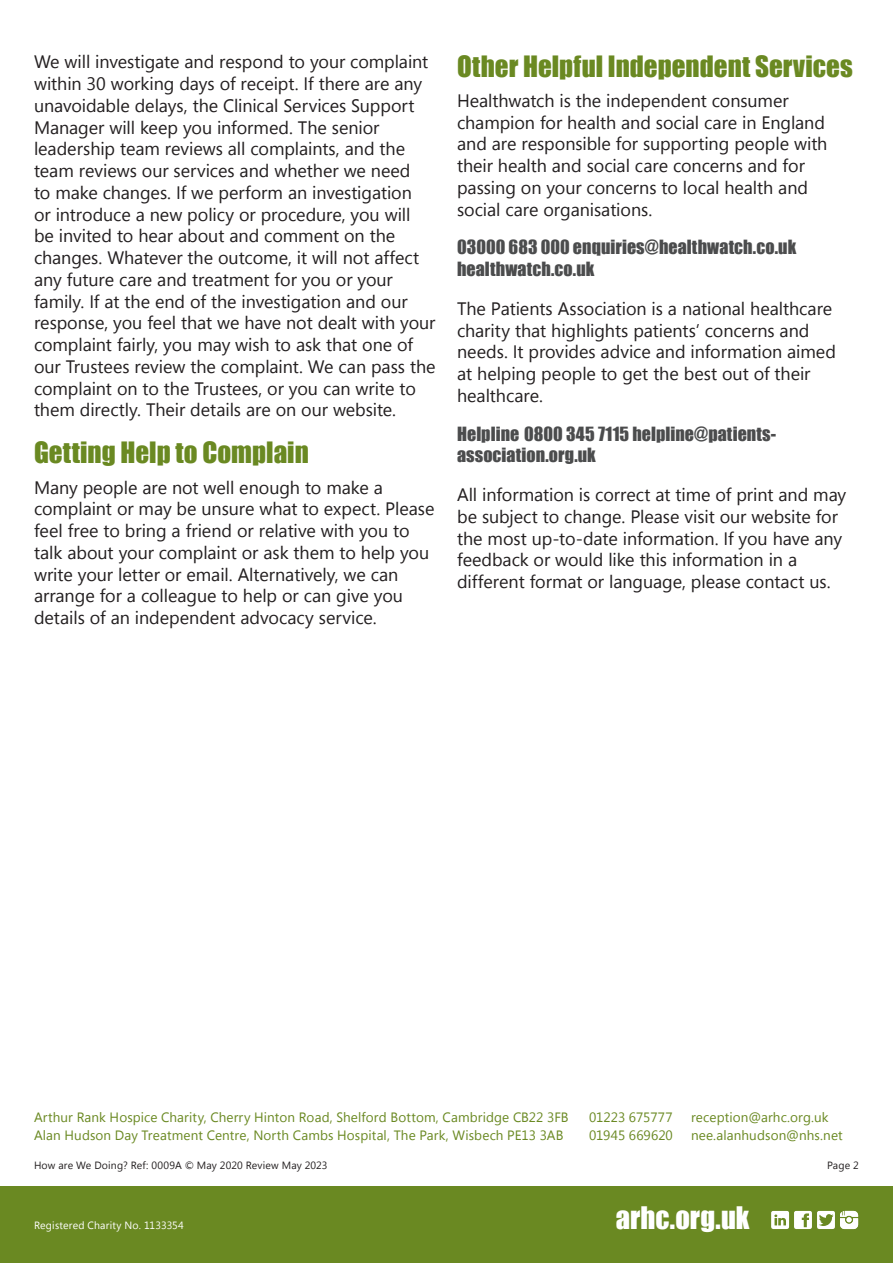
<style>
.page{position:relative;width:893px;height:1263px;background:#fff}
.page>*{position:absolute;margin:0;border:0;box-sizing:border-box;transform-origin:0 0}
.t1{font:28.5px "Impact";color:#fff}
.t2{font:27px "Impact";color:#6a8922}
.t3{font:18px/21.8px "Segoe UI";letter-spacing:-.005em;color:#231f20}
.t4{font:18px/21.8px "Impact";letter-spacing:.005em;color:#4b4c4d}
.t5{font:13.5px "Segoe UI";letter-spacing:.01em;color:#6a8922}
.t6{font:10.5px "Segoe UI";letter-spacing:.015em;color:#231f20}
.t7{font:10.5px "Segoe UI";letter-spacing:.015em;color:#fff}
</style>
<div class="page">
<div style="left:0;top:1187px;width:893px;height:76px;background:#6a8922"></div>
<svg style="left:771px;top:1211px;width:88px;height:18px"></svg>
<p class="t3" style="left:34px;top:51px;width:403px">We will investigate and respond to your complaint within 30 working days of receipt. If there are any unavoidable delays, the Clinical Services Support Manager will keep you informed. The senior leadership team reviews all complaints, and the team reviews our services and whether we need<br>to make changes. If we perform an investigation<br>or introduce a new policy or procedure, you will<br>be invited to hear about and comment on the changes. Whatever the outcome, it will not affect any future care and treatment for you or your family. If at the end of the investigation and our response, you feel that we have not dealt with your complaint fairly, you may wish to ask that one of our Trustees review the complaint. We can pass the complaint on to the Trustees, or you can write to them directly. Their details are on our website.</p>
<h2 class="t2" style="left:34px;top:432px;width:276px">Getting Help to Complain</h2>
<p class="t3" style="left:34px;top:476px;width:402px">Many people are not well enough to make a complaint or may be unsure what to expect. Please feel free to bring a friend or relative with you to talk about your complaint or ask them to help you write your letter or email. Alternatively, we can arrange for a colleague to help or can give you details of an independent advocacy service.</p>
<h2 class="t2" style="left:457px;top:45px;width:397px">Other Helpful Independent Services</h2>
<p class="t3" style="left:457px;top:89px;width:372px">Healthwatch is the independent consumer champion for health and social care in England and are responsible for supporting people with their health and social care concerns and for passing on your concerns to local health and social care organisations.</p>
<p class="t4" style="left:457px;top:236px;width:341px">03000 683 000 enquiries@healthwatch.co.uk healthwatch.co.uk</p>
<p class="t3" style="left:457px;top:297px;width:380px">The Patients Association is a national healthcare charity that highlights patients’ concerns and needs. It provides advice and information aimed at helping people to get the best out of their healthcare.</p>
<p class="t4" style="left:457px;top:422px;width:321px">Helpline 0800 345 7115 helpline@patients&shy;association.org.uk</p>
<p class="t3" style="left:457px;top:483px;width:391px">All information is correct at time of print and may be subject to change. Please visit our website for the most up-to-date information. If you have any feedback or would like this information in a different format or language, please contact us.</p>
<p class="t5" style="left:34px;top:1107px;width:536px">Arthur Rank Hospice Charity, Cherry Hinton Road, Shelford Bottom, Cambridge CB22 3FB</p>
<p class="t5" style="left:589px;top:1107px;width:85px">01223 675777</p>
<p class="t5" style="left:691px;top:1107px;width:139px">reception@arhc.org.uk</p>
<p class="t5" style="left:34px;top:1125px;width:531px">Alan Hudson Day Treatment Centre, North Cambs Hospital, The Park, Wisbech PE13 3AB</p>
<p class="t5" style="left:589px;top:1125px;width:85px">01945 669620</p>
<p class="t5" style="left:691px;top:1125px;width:153px">nee.alanhudson@nhs.net</p>
<p class="t6" style="left:34px;top:1158px;width:295px">How are We Doing? Ref: 0009A © May 2020 Review May 2023</p>
<p class="t6" style="left:827px;top:1158px;width:33px">Page 2</p>
<p class="t7" style="left:34px;top:1218px;width:151px">Registered Charity No. 1133354</p>
<h1 class="t1" style="left:616px;top:1196px;width:135px">arhc.org.uk</h1>
<h1 class="t1" style="left:620px;top:1196px;width:135px">arhc.org.uk</h1>
</div>
